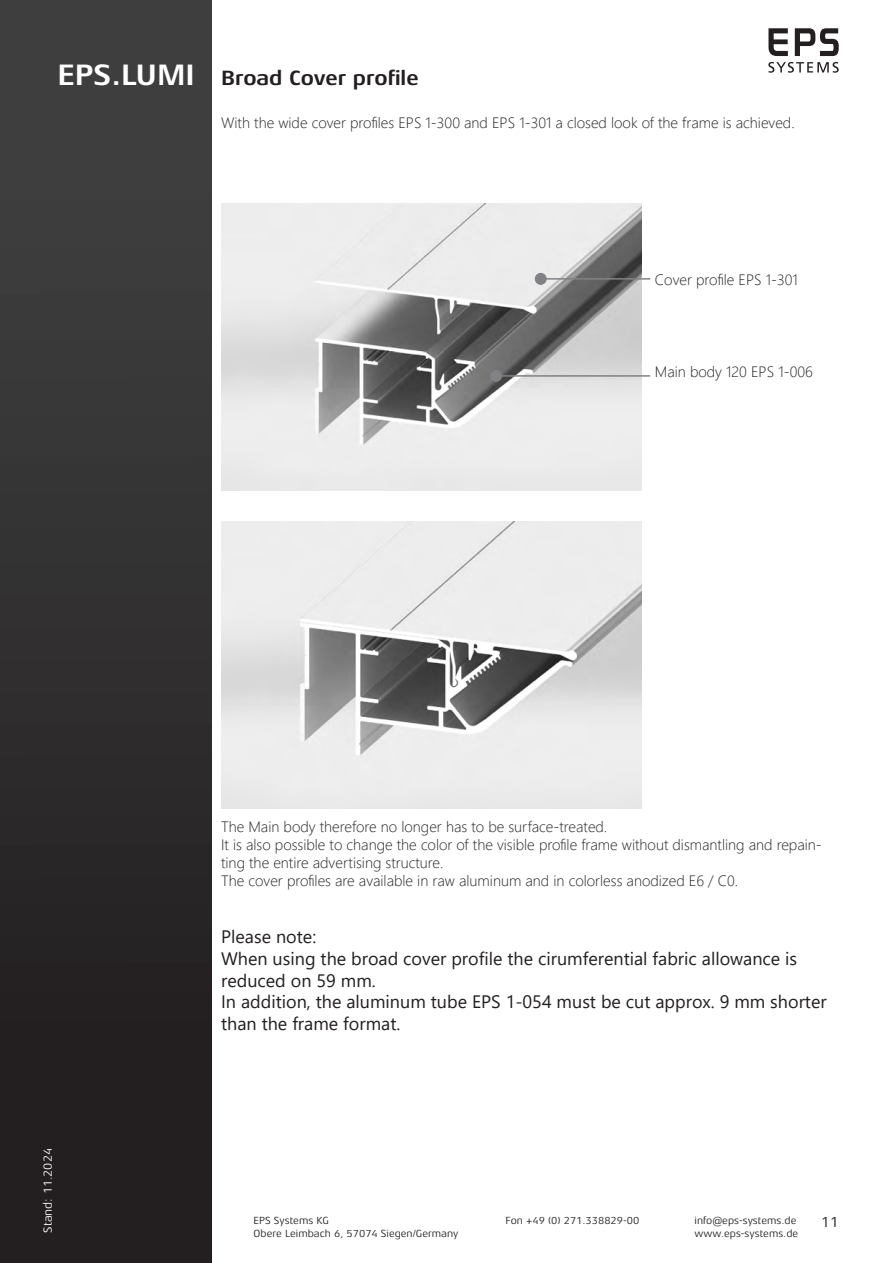
<style>
.page{position:relative;width:893px;height:1263px;background:#fff}
.page>*{position:absolute;margin:0;border:0;box-sizing:border-box;transform-origin:0 0}
.t1{font:700 30px "Aeonis LT Pro";color:#fff}
.t2{font:700 21px "Aeonis LT Pro";color:#231f20}
.t3{font:18px/21.6px "Segoe UI";color:#231f20}
.t4{font:300 15px/18px "Segoe UI";color:#231f20}
.t5{font:15px "Aeonis LT Pro";color:#231f20}
.t6{font:12px "Aeonis LT Pro";color:#fff}
.t7{font:10.5px "Aeonis LT Pro";color:#231f20}
</style>
<div class="page">
<div style="left:0;top:0;width:211px;height:1263px;background:linear-gradient(to bottom,#424344,#1f1b1c)"></div>
<svg style="left:768px;top:28px;width:20px;height:28px"></svg>
<svg style="left:795px;top:28px;width:44px;height:28px"></svg>
<svg style="left:768px;top:62px;width:71px;height:11px"></svg>
<img style="left:221px;top:204px;width:421px;height:287px">
<div style="left:535px;top:273px;width:11px;height:11px;background:#808285;border-radius:50%"></div>
<div style="left:535px;top:273px;width:12px;height:12px;border:1px solid #808285;border-radius:50%"></div>
<hr style="left:541px;top:278px;width:109px;height:2px;background:#808285">
<img style="left:221px;top:521px;width:421px;height:287px">
<div style="left:491px;top:370px;width:10px;height:11px;background:#808285;border-radius:50%"></div>
<div style="left:490px;top:370px;width:12px;height:12px;border:1px solid #808285;border-radius:50%"></div>
<hr style="left:496px;top:375px;width:154px;height:2px;background:#808285">
<h1 class="t1" style="left:57px;top:58px;width:139px">EPS.LUMI</h1>
<h2 class="t2" style="left:221px;top:66px;width:199px">Broad Cover profile</h2>
<p class="t4" style="left:221px;top:112px;width:575px">With the wide cover profiles EPS 1-300 and EPS 1-301 a closed look of the frame is achieved.</p>
<p class="t4" style="left:655px;top:269px;width:144px">Cover profile EPS 1-301</p>
<p class="t4" style="left:655px;top:361px;width:159px">Main body 120 EPS 1-006</p>
<p class="t6" style="left:41px;top:1233px;width:86px;rotate:-90deg">Stand: 11.2024</p>
<p class="t4" style="left:221px;top:816px;width:602px">The Main body therefore no longer has to be surface-treated.<br>It is also possible to change the color of the visible profile frame without dismantling and repain&shy;ting the entire advertising structure.<br>The cover profiles are available in raw aluminum and in colorless anodized E6 / C0.</p>
<p class="t3" style="left:221px;top:925px;width:607px">Please note:<br>When using the broad cover profile the cirumferential fabric allowance is reduced on 59 mm.<br>In addition, the aluminum tube EPS 1-054 must be cut approx. 9 mm shorter than the frame format.</p>
<p class="t7" style="left:254px;top:1215px;width:77px">EPS Systems KG</p>
<p class="t7" style="left:506px;top:1215px;width:135px">Fon +49 (0) 271.338829-00</p>
<p class="t7" style="left:695px;top:1215px;width:103px">info@eps-systems.de</p>
<p class="t7" style="left:254px;top:1227px;width:206px">Obere Leimbach 6, 57074 Siegen/Germany</p>
<p class="t7" style="left:695px;top:1227px;width:105px">www.eps-systems.de</p>
<p class="t5" style="left:821px;top:1214px;width:19px">11</p>
</div>
